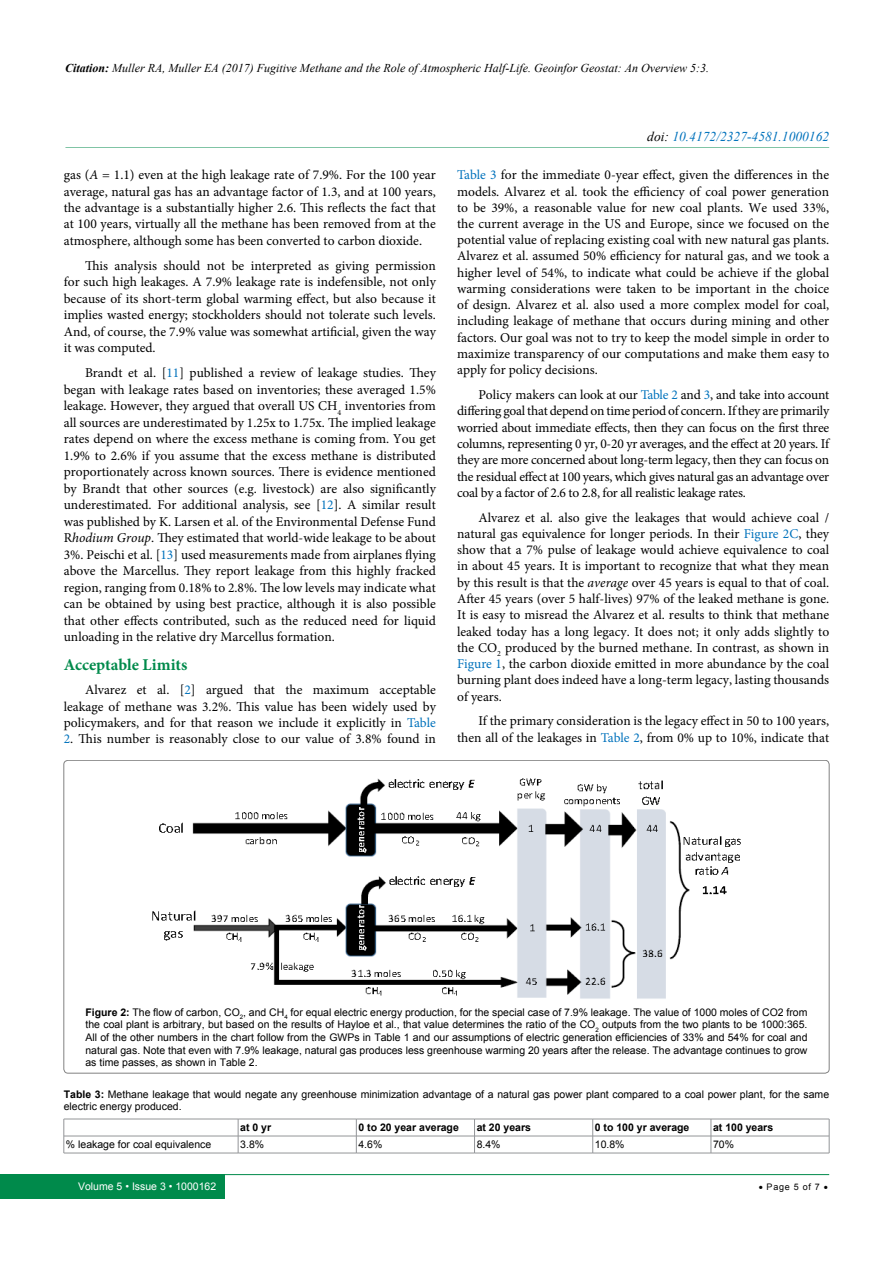
<style>
.page{position:relative;width:893px;height:1263px;background:#fff}
.page>*{position:absolute;margin:0;border:0;box-sizing:border-box;transform-origin:0 0}
.t1{font:700 16.5px "Minion Pro";color:#008a4b}
.t2{font:13.5px/16.2px "Minion Pro";color:#000;text-align:justify}
.t3{font:italic 13.5px "Times New Roman";color:#0072bc}
.t4{font:italic 12px "Times New Roman";color:#000}
.t5{font:10.5px/12.6px "Arial";color:#000;text-align:justify}
.t6{font:700 10.5px "Arial";color:#000}
.t7{font:10.5px "Arial";color:#fff}
.t8{font:9px "Arial";letter-spacing:.08em;color:#000}
.s1{font-weight:700}
.s2{font-style:italic}
.s3{color:#0072bc}
.s4{color:#000}
</style>
<div class="page">
<div style="left:0;top:1174px;width:225px;height:25px;background:#008a4b"></div>
<hr style="left:221px;top:1174px;width:608px;height:1px;background:#008a4b">
<hr style="left:65px;top:147px;width:764px;height:1px;background:#008a4b">
<img style="left:152px;top:778px;width:589px;height:221px">
<hr style="left:64px;top:1119px;width:174px;height:1px;background:#939598">
<hr style="left:238px;top:1119px;width:118px;height:1px;background:#939598">
<hr style="left:356px;top:1119px;width:119px;height:1px;background:#939598">
<hr style="left:475px;top:1119px;width:118px;height:1px;background:#939598">
<hr style="left:593px;top:1119px;width:118px;height:1px;background:#939598">
<hr style="left:711px;top:1119px;width:118px;height:1px;background:#939598">
<hr style="left:64px;top:1136px;width:174px;height:1px;background:#939598">
<svg style="left:64px;top:1119px;width:1px;height:34px"></svg>
<hr style="left:238px;top:1136px;width:118px;height:1px;background:#939598">
<svg style="left:238px;top:1119px;width:1px;height:34px"></svg>
<hr style="left:356px;top:1136px;width:119px;height:1px;background:#939598">
<svg style="left:356px;top:1119px;width:1px;height:34px"></svg>
<hr style="left:475px;top:1136px;width:118px;height:1px;background:#939598">
<svg style="left:474px;top:1120px;width:1px;height:33px"></svg>
<hr style="left:593px;top:1136px;width:118px;height:1px;background:#939598">
<svg style="left:592px;top:1119px;width:1px;height:34px"></svg>
<hr style="left:711px;top:1136px;width:118px;height:1px;background:#939598">
<svg style="left:711px;top:1119px;width:1px;height:34px"></svg>
<svg style="left:829px;top:1119px;width:1px;height:34px"></svg>
<hr style="left:64px;top:1153px;width:174px;height:1px;background:#939598">
<hr style="left:238px;top:1153px;width:118px;height:1px;background:#939598">
<hr style="left:356px;top:1153px;width:119px;height:1px;background:#939598">
<hr style="left:475px;top:1153px;width:118px;height:1px;background:#939598">
<hr style="left:593px;top:1153px;width:118px;height:1px;background:#939598">
<hr style="left:711px;top:1153px;width:118px;height:1px;background:#939598">
<p class="t4" style="left:65px;top:60px;width:645px"><span class="s1">Citation:</span> Muller RA, Muller EA (2017) Fugitive Methane and the Role of Atmospheric Half-Life. Geoinfor Geostat: An Overview 5:3.</p>
<p class="t2" style="left:64px;top:167px;width:374px">gas (<span class="s2">A</span> = 1.1) even at the high leakage rate of 7.9%. For the 100 year average, natural gas has an advantage factor of 1.3, and at 100 years, the advantage is a substantially higher 2.6. This reflects the fact that at 100 years, virtually all the methane has been removed from at the atmosphere, although some has been converted to carbon dioxide.</p>
<p class="t2" style="left:64px;top:257px;width:374px;text-indent:21px">This analysis should not be interpreted as giving permission for such high leakages. A 7.9% leakage rate is indefensible, not only because of its short-term global warming effect, but also because it implies wasted energy; stockholders should not tolerate such levels.<br>And, of course, the 7.9% value was somewhat artificial, given the way it was computed.</p>
<p class="t2" style="left:64px;top:365px;width:374px;text-indent:21px">Brandt et al. [<span class="s3">11</span>] published a review of leakage studies. They began with leakage rates based on inventories; these averaged 1.5% leakage. However, they argued that overall US CH<sub>4</sub> inventories from all sources are underestimated by 1.25x to 1.75x. The implied leakage rates depend on where the excess methane is coming from. You get 1.9% to 2.6% if you assume that the excess methane is distributed proportionately across known sources. There is evidence mentioned by Brandt that other sources (e.g. livestock) are also significantly underestimated. For additional analysis, see [<span class="s3">12</span>]. A similar result was published by K. Larsen et al. of the Environmental Defense Fund R<span class="s2">hodium Group</span>. They estimated that world-wide leakage to be about 3%. Peischi et al. [<span class="s3">13</span>] used measurements made from airplanes flying above the Marcellus. They report leakage from this highly fracked region, ranging from 0.18% to 2.8%. The low levels may indicate what can be obtained by using best practice, although it is also possible that other effects contributed, such as the reduced need for liquid unloading in the relative dry Marcellus formation.</p>
<p class="t1" style="left:64px;top:653px;width:125px">Acceptable Limits</p>
<p class="t2" style="left:64px;top:682px;width:374px;text-indent:21px">Alvarez et al. [<span class="s3">2</span>] argued that the maximum acceptable leakage of methane was 3.2%. This value has been widely used by policymakers, and for that reason we include it explicitly in <span class="s3">Table</span></p>
<p class="t2" style="left:64px;top:731px;width:374px"><span class="s3">2</span>. This number is reasonably close to our value of 3.8% found in</p>
<p class="t3" style="left:647px;top:127px;width:183px"><span class="s4">doi:</span> 10.4172/2327-4581.1000162</p>
<p class="t2" style="left:457px;top:167px;width:374px"><span class="s3">Table 3</span> for the immediate 0-year effect, given the differences in the models. Alvarez et al. took the efficiency of coal power generation to be 39%, a reasonable value for new coal plants. We used 33%, the current average in the US and Europe, since we focused on the potential value of replacing existing coal with new natural gas plants.<br>Alvarez et al. assumed 50% efficiency for natural gas, and we took a higher level of 54%, to indicate what could be achieve if the global warming considerations were taken to be important in the choice of design. Alvarez et al. also used a more complex model for coal, including leakage of methane that occurs during mining and other factors. Our goal was not to try to keep the model simple in order to maximize transparency of our computations and make them easy to apply for policy decisions.</p>
<p class="t2" style="left:457px;top:387px;width:374px;text-indent:21px">Policy makers can look at our <span class="s3">Table 2</span> and <span class="s3">3</span>, and take into account differing goal that depend on time period of concern. If they are primarily worried about immediate effects, then they can focus on the first three columns, representing 0 yr, 0-20 yr averages, and the effect at 20 years. If they are more concerned about long-term legacy, then they can focus on the residual effect at 100 years, which gives natural gas an advantage over coal by a factor of 2.6 to 2.8, for all realistic leakage rates.</p>
<p class="t2" style="left:457px;top:509px;width:374px;text-indent:21px">Alvarez et al. also give the leakages that would achieve coal / natural gas equivalence for longer periods. In their <span class="s3">Figure 2C</span>, they show that a 7% pulse of leakage would achieve equivalence to coal in about 45 years. It is important to recognize that what they mean by this result is that the <span class="s2">average</span> over 45 years is equal to that of coal.<br>After 45 years (over 5 half-lives) 97% of the leaked methane is gone.<br>It is easy to misread the Alvarez et al. results to think that methane leaked today has a long legacy. It does not; it only adds slightly to the CO<sub>2</sub> produced by the burned methane. In contrast, as shown in <span class="s3">Figure 1</span>, the carbon dioxide emitted in more abundance by the coal burning plant does indeed have a long-term legacy, lasting thousands of years.</p>
<p class="t2" style="left:457px;top:713px;width:374px;text-align:right">If the primary consideration is the legacy effect in 50 to 100 years, then all of the leakages in <span class="s3">Table 2</span>, from 0% up to 10%, indicate that</p>
<p class="t5" style="left:85px;top:1006px;width:723px"><span class="s1">Figure 2:</span> The flow of carbon, CO<sub>2</sub>, and CH<sub>4</sub> for equal electric energy production, for the special case of 7.9% leakage. The value of 1000 moles of CO2 from the coal plant is arbitrary, but based on the results of Hayloe et al., that value determines the ratio of the CO<sub>2</sub> outputs from the two plants to be 1000:365.<br>All of the other numbers in the chart follow from the GWPs in Table 1 and our assumptions of electric generation efficiencies of 33% and 54% for coal and natural gas. Note that even with 7.9% leakage, natural gas produces less greenhouse warming 20 years after the release. The advantage continues to grow as time passes, as shown in Table 2.</p>
<p class="t5" style="left:64px;top:1088px;width:767px"><span class="s1">Table 3:</span> Methane leakage that would negate any greenhouse minimization advantage of a natural gas power plant compared to a coal power plant, for the same electric energy produced.</p>
<p class="t6" style="left:240px;top:1120px;width:32px">at 0 yr</p>
<p class="t6" style="left:358px;top:1120px;width:102px">0 to 20 year average</p>
<p class="t6" style="left:477px;top:1120px;width:56px">at 20 years</p>
<p class="t6" style="left:595px;top:1120px;width:96px">0 to 100 yr average</p>
<p class="t6" style="left:713px;top:1120px;width:62px">at 100 years</p>
<p class="t5" style="left:66px;top:1138px;width:147px">% leakage for coal equivalence</p>
<p class="t5" style="left:240px;top:1138px;width:25px">3.8%</p>
<p class="t5" style="left:358px;top:1138px;width:25px">4.6%</p>
<p class="t5" style="left:477px;top:1138px;width:25px">8.4%</p>
<p class="t5" style="left:595px;top:1138px;width:31px">10.8%</p>
<p class="t5" style="left:713px;top:1138px;width:23px">70%</p>
<p class="t7" style="left:78px;top:1180px;width:140px">Volume 5 • Issue 3 • 1000162</p>
<p class="t8" style="left:759px;top:1181px;width:71px">• Page 5 of 7 •</p>
</div>
